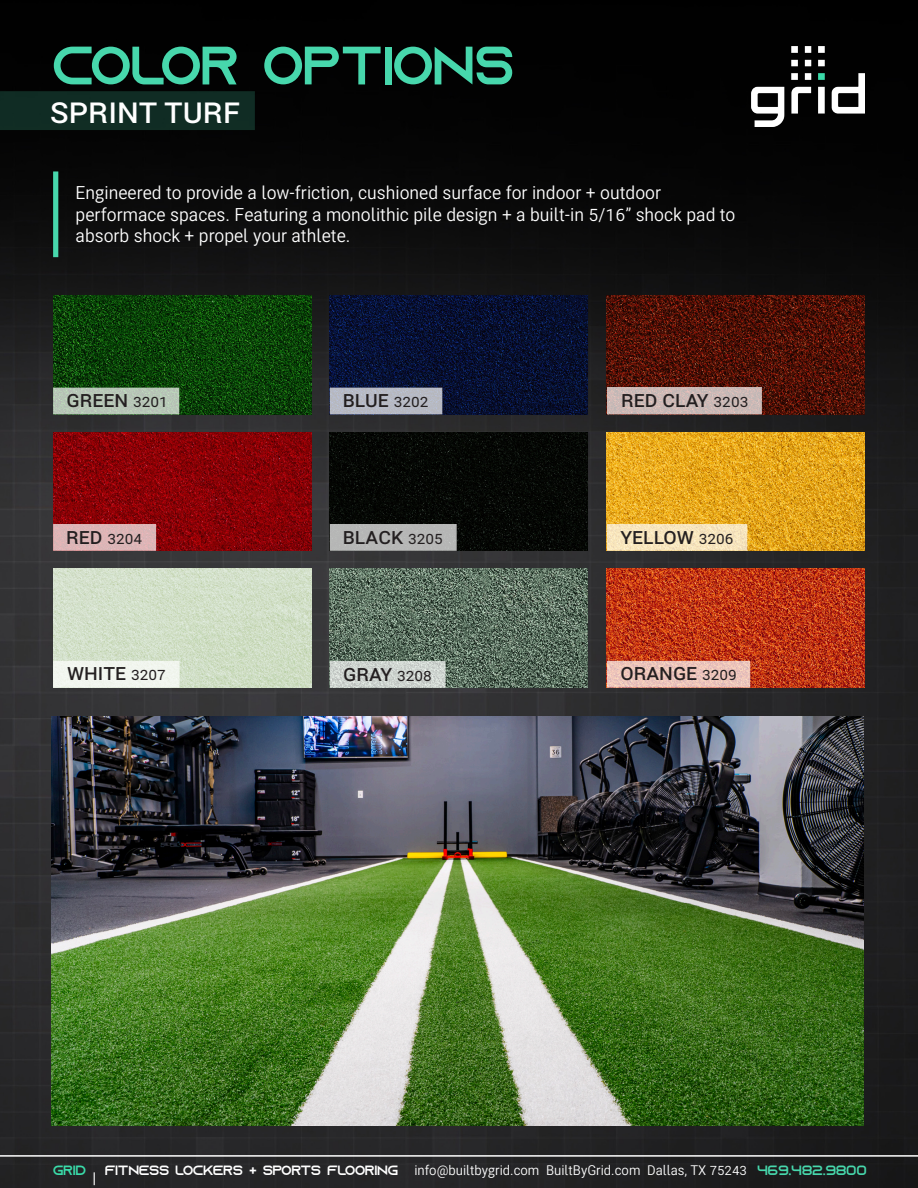
<style>
.page{position:relative;width:918px;height:1188px;background:#fff}
.page>*{position:absolute;margin:0;border:0;box-sizing:border-box;transform-origin:0 0}
.t1{font:54px "Azonix";letter-spacing:-.025em;color:#47d7ac}
.Subtitle{font:600 28.5px "Bert Sans";color:#fff}
.Description{font:18px/21.6px "Bert Sans";color:#fff}
.t2{font:600 18px "Bert Sans";color:#231f20}
.t3{font:500 15px "Bert Sans";color:#231f20}
.t4{font:13.5px "Bert Sans";color:#fff}
.t5{font:13.5px "Azonix";color:#3adba9}
.s1{font-weight:500;font-size:15px}
.s2{font-weight:600;font-size:18px}
.s3{font-family:"Azonix"}
.s4{font-family:"Azonix";color:#47d7ac}
</style>
<div class="page">
<img style="left:0;top:0;width:918px;height:1188px">
<svg style="left:94px;top:1172px;width:1px;height:13px"></svg>
<div style="left:0;top:91px;width:255px;height:39px;background:#102c24"></div>
<svg style="left:53px;top:171px;width:5px;height:86px"></svg>
<img style="left:752px;top:47px;width:113px;height:80px">
<hr style="left:0;top:1155px;width:918px;height:2px;background:#fff">
<img style="left:52px;top:717px;width:812px;height:409px">
<img style="left:330px;top:432px;width:258px;height:119px">
<img style="left:330px;top:296px;width:258px;height:118px">
<div style="left:330px;top:524px;width:127px;height:27px;background:#b6b7b6"></div>
<div style="left:330px;top:388px;width:112px;height:26px;background:#b7b9c4"></div>
<img style="left:53px;top:569px;width:258px;height:119px">
<img style="left:53px;top:432px;width:258px;height:119px">
<img style="left:53px;top:296px;width:258px;height:118px">
<div style="left:53px;top:661px;width:127px;height:27px;background:#f1f6ef;border:2px solid #fff"></div>
<div style="left:53px;top:524px;width:103px;height:27px;background:#ddb5b6"></div>
<div style="left:53px;top:388px;width:126px;height:26px;background:#b7c6b7"></div>
<img style="left:607px;top:432px;width:258px;height:119px">
<img style="left:607px;top:569px;width:258px;height:119px">
<svg style="left:607px;top:524px;width:140px;height:27px;background:#f6e4bc"></svg>
<svg style="left:607px;top:661px;width:143px;height:27px;background:#ebc2b8"></svg>
<img style="left:330px;top:569px;width:258px;height:119px">
<svg style="left:330px;top:661px;width:116px;height:27px;background:#ccd2ce"></svg>
<img style="left:607px;top:296px;width:258px;height:118px">
<svg style="left:607px;top:387px;width:155px;height:27px;background:#cbb9b6"></svg>
<p class="t1" style="left:52px;top:42px;width:465px">COLOR OPTIONS</p>
<p class="Subtitle" style="left:50px;top:92px;width:191px">SPRINT TURF</p>
<p class="Description" style="left:76px;top:182px;width:661px">Engineered to provide a low-friction, cushioned surface for indoor + outdoor performace spaces. Featuring a monolithic pile design + a built-in 5/16” shock pad to absorb shock + propel your athlete.</p>
<p class="t2" style="left:67px;top:388px;width:103px">GREEN <span class="s1">3201</span></p>
<p class="t2" style="left:343px;top:388px;width:87px">BLUE <span class="s1">3202</span></p>
<p class="t2" style="left:621px;top:387px;width:129px">RED CLAY <span class="s1">3203</span></p>
<p class="t3" style="left:66px;top:527px;width:77px"><span class="s2">RED</span> 3204</p>
<p class="t2" style="left:343px;top:524px;width:102px">BLACK <span class="s1">3205</span></p>
<p class="t2" style="left:620px;top:524px;width:115px">YELLOW <span class="s1">3206</span></p>
<p class="t2" style="left:67px;top:661px;width:100px">WHITE <span class="s1">3207</span></p>
<p class="t2" style="left:343px;top:661px;width:90px">GRAY <span class="s1">3208</span></p>
<p class="t2" style="left:620px;top:661px;width:118px">ORANGE <span class="s1">3209</span></p>
<p class="t5" style="left:53px;top:1164px;width:35px">GRID</p>
<p class="t4" style="left:105px;top:1160px;width:764px"><span class="s3">FITNESS LOCKERS + SPORTS FLOORING</span> info@builtbygrid.com BuiltByGrid.com Dallas, TX 75243 <span class="s4">469.482.9800</span></p>
</div>
